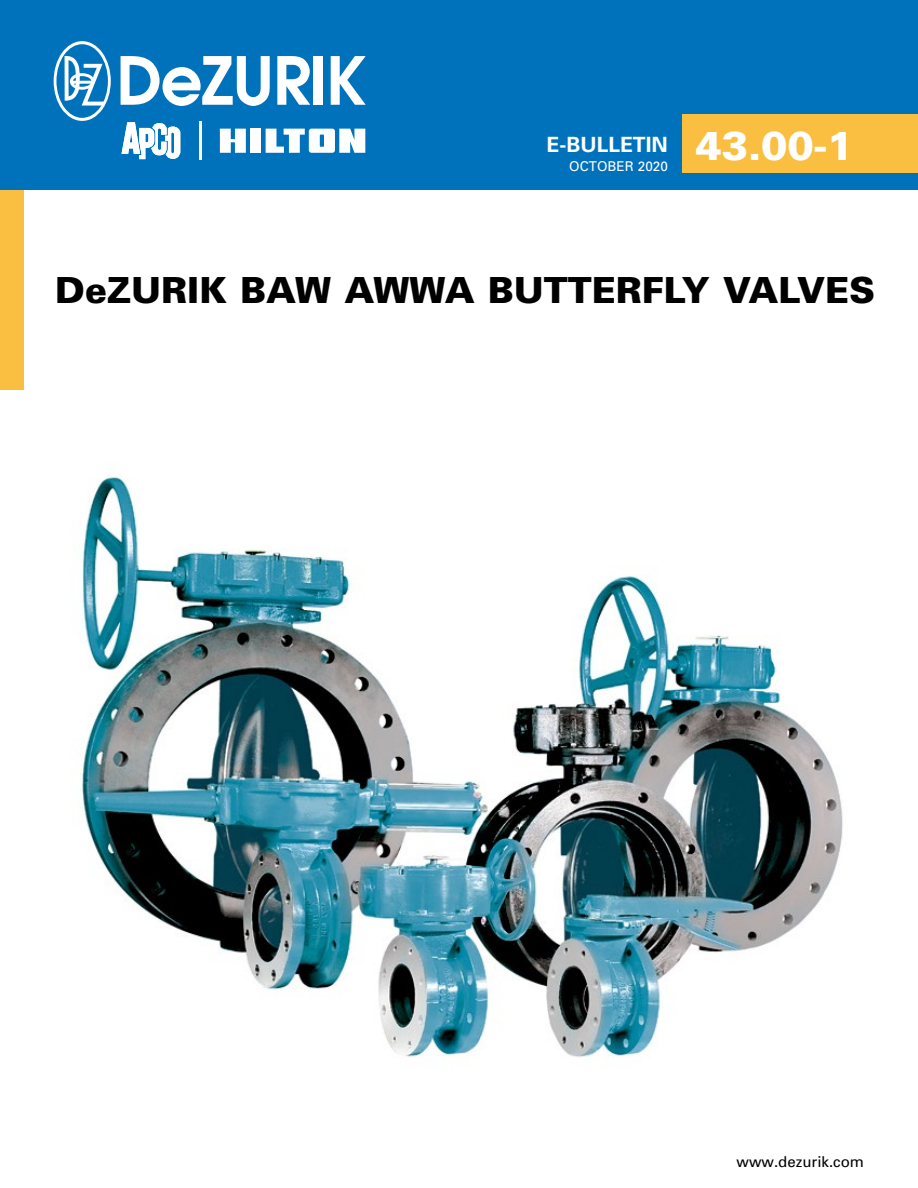
<style>
.page{position:relative;width:918px;height:1188px;background:#fff}
.page>*{position:absolute;margin:0;border:0;box-sizing:border-box;transform-origin:0 0}
.t1{font:900 40.5px "Univers";color:#fff}
.t2{font:900 36px "Univers";color:#000}
.t3{font:700 21px "Univers";color:#fff}
.t4{font:15px "Univers";color:#000}
.t5{font:13.5px "Univers";color:#fff}
</style>
<div class="page">
<div style="left:0;top:187px;width:23px;height:203px;background:#fabe40"></div>
<div style="left:0;top:0;width:918px;height:189px;background:#0072bc"></div>
<svg style="left:54px;top:41px;width:57px;height:80px"></svg>
<svg style="left:121px;top:56px;width:149px;height:50px"></svg>
<svg style="left:277px;top:56px;width:33px;height:49px"></svg>
<div style="left:314px;top:56px;width:9px;height:49px;background:#fff"></div>
<svg style="left:331px;top:56px;width:35px;height:49px"></svg>
<hr style="left:199px;top:121px;width:2px;height:39px;background:#fff">
<svg style="left:122px;top:122px;width:58px;height:37px"></svg>
<svg style="left:220px;top:129px;width:26px;height:24px"></svg>
<div style="left:250px;top:129px;width:11px;height:24px;background:#fff"></div>
<svg style="left:266px;top:129px;width:99px;height:24px"></svg>
<div style="left:682px;top:115px;width:236px;height:58px;background:#fabe40"></div>
<img style="left:80px;top:476px;width:763px;height:581px">
<p class="t3" style="left:547px;top:132px;width:123px">E-BULLETIN</p>
<p class="t5" style="left:569px;top:157px;width:100px">OCTOBER 2020</p>
<p class="t1" style="left:696px;top:120px;width:159px">43.00-1</p>
<p class="t2" style="left:55px;top:268px;width:822px">DeZURIK BAW AWWA BUTTERFLY VALVES</p>
<p class="t4" style="left:737px;top:1152px;width:129px">www.dezurik.com</p>
</div>
